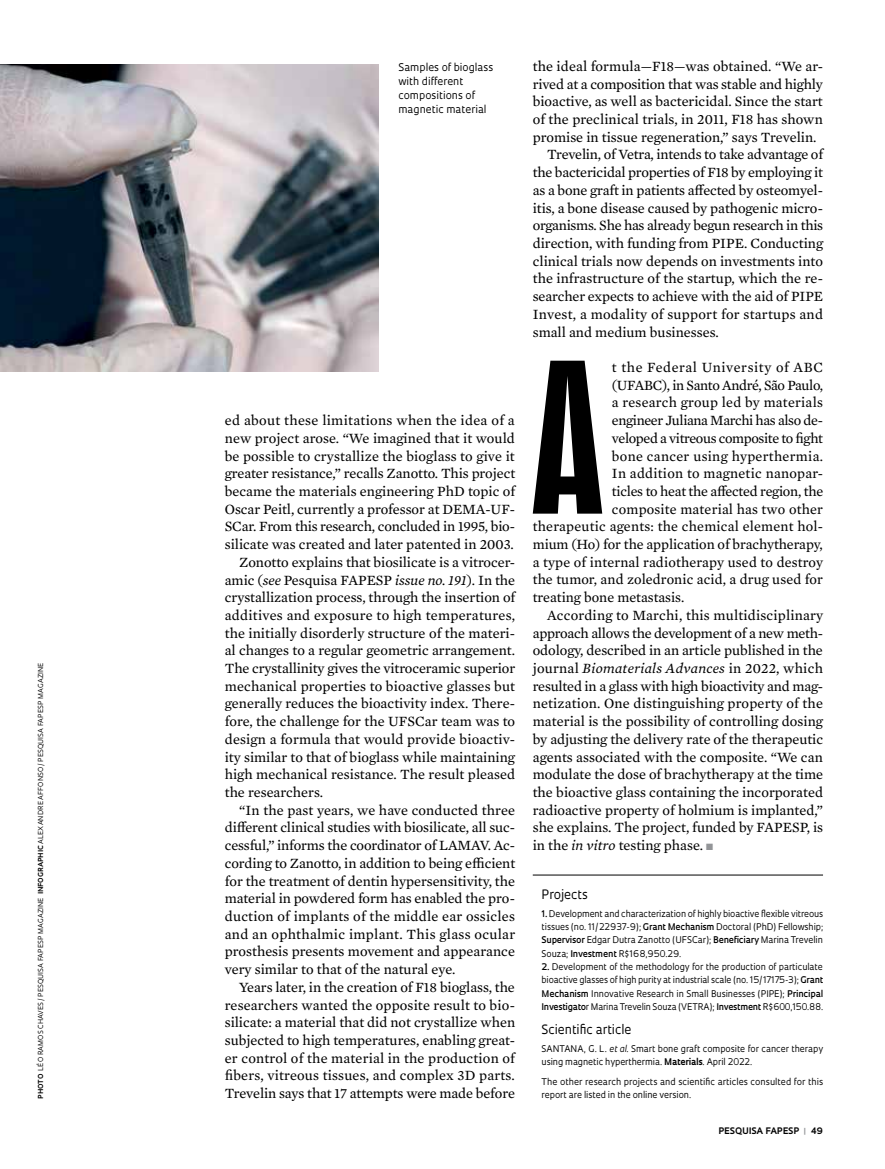
<style>
.page{position:relative;width:885px;height:1169px;background:#fff}
.page>*{position:absolute;margin:0;border:0;box-sizing:border-box;transform-origin:0 0}
.t1{font:195.45px "Swiss 924 BT Regular B";color:#000}
.t2{font:14.4px "Mercury Text G2";color:#000}
.t3{font:14.4px "Mercury Text G2";letter-spacing:.02em;color:#000}
.t4{font:14.4px "Mercury Text G2";letter-spacing:-.02em;color:#000}
.t5{font:14.4px "Mercury Text G2";letter-spacing:-.025em;color:#000}
.t6{font:italic 14.4px "Mercury Text G2";letter-spacing:.015em;color:#000}
.t7{font:14.4px "Mercury Text G2";letter-spacing:.045em;color:#000}
.t8{font:12.6px "Oculum";letter-spacing:-.01em;color:#000}
.t9{font:10.35px/14.1px "Oculum";color:#000}
.t10{font:9px/13.4px "Oculum";letter-spacing:-.01em;color:#000;text-align:justify}
.t11{font:700 8.7px "Oculum";letter-spacing:.015em;color:#000}
.t12{font:6.75px "Oculum";letter-spacing:.015em;color:#000}
.s1{font-weight:700}
.s2{font-style:italic}
.s3{font-style:normal}
.s4{color:#939598}
.s5{font-weight:600}
</style>
<div class="page">
<img style="left:0;top:64px;width:379px;height:308px">
<hr style="left:533px;top:874px;width:290px;height:1px;background:#000">
<p class="t12" style="left:36px;top:1098px;width:438px;rotate:-90deg"><span class="s1">PHOTO</span> LÉO RAMOS CHAVES /PESQUISA FAPESP MAGAZINE <span class="s1">INFOGRAPHIC</span> ALEXANDRE AFFONSO/PESQUISA FAPESP MAGAZINE</p>
<p class="t9" style="left:398px;top:60px;width:96px">Samples of bioglass with different compositions of magnetic material</p>
<p class="t3" style="left:225px;top:410px;width:292px">ed about these limitations when the idea of a</p>
<p class="t2" style="left:225px;top:427px;width:292px">new project arose. “We imagined that it would</p>
<p class="t2" style="left:225px;top:445px;width:292px">be possible to crystallize the bioglass to give it</p>
<p class="t2" style="left:225px;top:463px;width:292px">greater resistance,” recalls Zanotto. This project</p>
<p class="t2" style="left:225px;top:481px;width:292px">became the materials engineering PhD topic of</p>
<p class="t2" style="left:225px;top:498px;width:292px">Oscar Peitl, currently a professor at DEMA-UF-</p>
<p class="t2" style="left:225px;top:516px;width:292px">SCar. From this research, concluded in 1995, bio-</p>
<p class="t2" style="left:225px;top:534px;width:290px">silicate was created and later patented in 2003.</p>
<p class="t2" style="left:239px;top:551px;width:277px">Zonotto explains that biosilicate is a vitrocer-</p>
<p class="t2" style="left:225px;top:569px;width:292px">amic (<span class="s2">see</span> Pesquisa FAPESP <span class="s2">issue no. 191</span>). In the</p>
<p class="t2" style="left:225px;top:587px;width:292px">crystallization process, through the insertion of</p>
<p class="t3" style="left:225px;top:604px;width:292px">additives and exposure to high temperatures,</p>
<p class="t2" style="left:225px;top:622px;width:292px">the initially disorderly structure of the materi-</p>
<p class="t2" style="left:225px;top:640px;width:292px">al changes to a regular geometric arrangement.</p>
<p class="t2" style="left:225px;top:658px;width:292px">The crystallinity gives the vitroceramic superior</p>
<p class="t2" style="left:225px;top:675px;width:292px">mechanical properties to bioactive glasses but</p>
<p class="t2" style="left:225px;top:693px;width:292px">generally reduces the bioactivity index. There-</p>
<p class="t2" style="left:225px;top:711px;width:292px">fore, the challenge for the UFSCar team was to</p>
<p class="t2" style="left:225px;top:728px;width:292px">design a formula that would provide bioactiv-</p>
<p class="t2" style="left:225px;top:746px;width:292px">ity similar to that of bioglass while maintaining</p>
<p class="t2" style="left:225px;top:764px;width:292px">high mechanical resistance. The result pleased</p>
<p class="t2" style="left:225px;top:781px;width:100px">the researchers.</p>
<p class="t2" style="left:239px;top:799px;width:277px">“In the past years, we have conducted three</p>
<p class="t2" style="left:225px;top:817px;width:292px">different clinical studies with biosilicate, all suc-</p>
<p class="t2" style="left:225px;top:835px;width:292px">cessful,” informs the coordinator of LAMAV. Ac-</p>
<p class="t2" style="left:225px;top:852px;width:292px">cording to Zanotto, in addition to being efficient</p>
<p class="t2" style="left:225px;top:870px;width:292px">for the treatment of dentin hypersensitivity, the</p>
<p class="t2" style="left:225px;top:888px;width:292px">material in powdered form has enabled the pro-</p>
<p class="t2" style="left:225px;top:905px;width:292px">duction of implants of the middle ear ossicles</p>
<p class="t3" style="left:225px;top:923px;width:292px">and an ophthalmic implant. This glass ocular</p>
<p class="t2" style="left:225px;top:941px;width:292px">prosthesis presents movement and appearance</p>
<p class="t2" style="left:225px;top:959px;width:232px">very similar to that of the natural eye.</p>
<p class="t2" style="left:239px;top:976px;width:277px">Years later, in the creation of F18 bioglass, the</p>
<p class="t2" style="left:225px;top:994px;width:292px">researchers wanted the opposite result to bio-</p>
<p class="t2" style="left:225px;top:1012px;width:292px">silicate: a material that did not crystallize when</p>
<p class="t2" style="left:225px;top:1029px;width:292px">subjected to high temperatures, enabling great-</p>
<p class="t2" style="left:225px;top:1047px;width:292px">er control of the material in the production of</p>
<p class="t2" style="left:225px;top:1065px;width:292px">fibers, vitreous tissues, and complex 3D parts.</p>
<p class="t2" style="left:225px;top:1082px;width:292px">Trevelin says that 17 attempts were made before</p>
<p class="t2" style="left:533px;top:56px;width:292px">the ideal formula—F18—was obtained. “We ar-</p>
<p class="t2" style="left:533px;top:73px;width:292px">rived at a composition that was stable and highly</p>
<p class="t2" style="left:533px;top:91px;width:292px">bioactive, as well as bactericidal. Since the start</p>
<p class="t2" style="left:533px;top:109px;width:292px">of the preclinical trials, in 2011, F18 has shown</p>
<p class="t2" style="left:533px;top:126px;width:285px">promise in tissue regeneration,” says Trevelin.</p>
<p class="t2" style="left:547px;top:144px;width:277px">Trevelin, of Vetra, intends to take advantage of</p>
<p class="t2" style="left:533px;top:162px;width:292px">the bactericidal properties of F18 by employing it</p>
<p class="t2" style="left:533px;top:180px;width:292px">as a bone graft in patients affected by osteomyel-</p>
<p class="t2" style="left:533px;top:197px;width:292px">itis, a bone disease caused by pathogenic micro-</p>
<p class="t4" style="left:533px;top:215px;width:292px">organisms. She has already begun research in this</p>
<p class="t2" style="left:533px;top:233px;width:292px">direction, with funding from PIPE. Conducting</p>
<p class="t2" style="left:533px;top:250px;width:292px">clinical trials now depends on investments into</p>
<p class="t2" style="left:533px;top:268px;width:292px">the infrastructure of the startup, which the re-</p>
<p class="t2" style="left:533px;top:286px;width:292px">searcher expects to achieve with the aid of PIPE</p>
<p class="t2" style="left:533px;top:303px;width:292px">Invest, a modality of support for startups and</p>
<p class="t2" style="left:533px;top:321px;width:188px">small and medium businesses.</p>
<h1 class="t1" style="left:531px;top:321px;width:75px">A</h1>
<p class="t7" style="left:612px;top:357px;width:213px">t the Federal University of ABC</p>
<p class="t5" style="left:612px;top:374px;width:213px">(UFABC), in Santo André, São Paulo,</p>
<p class="t3" style="left:612px;top:392px;width:212px">a research group led by materials</p>
<p class="t5" style="left:612px;top:410px;width:213px">engineer Juliana Marchi has also de-</p>
<p class="t5" style="left:612px;top:427px;width:213px">veloped a vitreous composite to fight</p>
<p class="t3" style="left:612px;top:445px;width:213px">bone cancer using hyperthermia.</p>
<p class="t3" style="left:612px;top:463px;width:213px">In addition to magnetic nanopar-</p>
<p class="t4" style="left:612px;top:481px;width:213px">ticles to heat the affected region, the</p>
<p class="t2" style="left:612px;top:498px;width:213px">composite material has two other</p>
<p class="t2" style="left:533px;top:516px;width:292px">therapeutic agents: the chemical element hol-</p>
<p class="t2" style="left:533px;top:534px;width:292px">mium (Ho) for the application of brachytherapy,</p>
<p class="t2" style="left:533px;top:551px;width:292px">a type of internal radiotherapy used to destroy</p>
<p class="t2" style="left:533px;top:569px;width:292px">the tumor, and zoledronic acid, a drug used for</p>
<p class="t2" style="left:533px;top:587px;width:153px">treating bone metastasis.</p>
<p class="t2" style="left:547px;top:604px;width:278px">According to Marchi, this multidisciplinary</p>
<p class="t4" style="left:533px;top:622px;width:292px">approach allows the development of a new meth-</p>
<p class="t2" style="left:533px;top:640px;width:292px">odology, described in an article published in the</p>
<p class="t6" style="left:533px;top:658px;width:292px"><span class="s3">journal</span> Biomaterials Advances <span class="s3">in 2022, which</span></p>
<p class="t2" style="left:533px;top:675px;width:292px">resulted in a glass with high bioactivity and mag-</p>
<p class="t2" style="left:533px;top:693px;width:292px">netization. One distinguishing property of the</p>
<p class="t2" style="left:533px;top:711px;width:292px">material is the possibility of controlling dosing</p>
<p class="t2" style="left:533px;top:728px;width:292px">by adjusting the delivery rate of the therapeutic</p>
<p class="t2" style="left:533px;top:746px;width:292px">agents associated with the composite. “We can</p>
<p class="t2" style="left:533px;top:764px;width:292px">modulate the dose of brachytherapy at the time</p>
<p class="t2" style="left:533px;top:781px;width:292px">the bioactive glass containing the incorporated</p>
<p class="t2" style="left:533px;top:799px;width:292px">radioactive property of holmium is implanted,”</p>
<p class="t2" style="left:533px;top:817px;width:292px">she explains. The project, funded by FAPESP, is</p>
<p class="t2" style="left:533px;top:835px;width:182px">in the <span class="s2">in vitro</span> testing phase. <span class="s4">■</span></p>
<p class="t8" style="left:542px;top:886px;width:48px">Projects</p>
<p class="t10" style="left:542px;top:906px;width:283px"><span class="s5">1.</span> Development and characterization of highly bioactive flexible vitreous tissues (no. 11/22937-9); <span class="s5">Grant Mechanism</span> Doctoral (PhD) Fellowship; <span class="s5">Supervisor</span> Edgar Dutra Zanotto (UFSCar); <span class="s5">Beneficiary</span> Marina Trevelin Souza; <span class="s5">Investment</span> R$168,950.29.</p>
<p class="t10" style="left:542px;top:959px;width:283px"><span class="s5">2.</span> Development of the methodology for the production of particulate bioactive glasses of high purity at industrial scale (no. 15/17175-3); <span class="s5">Grant Mechanism</span> Innovative Research in Small Businesses (PIPE); <span class="s5">Principal Investigato</span>r Marina Trevelin Souza (VETRA); <span class="s5">Investment</span> R$600,150.88.</p>
<p class="t8" style="left:542px;top:1021px;width:91px">Scientific article</p>
<p class="t10" style="left:542px;top:1041px;width:283px">SANTANA, G. L. <span class="s2">et al</span>. Smart bone graft composite for cancer therapy using magnetic hyperthermia. <span class="s1">Materials</span>. April 2022.</p>
<p class="t10" style="left:542px;top:1074px;width:283px">The other research projects and scientific articles consulted for this report are listed in the online version.</p>
<p class="t11" style="left:718px;top:1124px;width:106px">PESQUISA FAPESP <span class="s4">|</span> 49</p>
</div>
